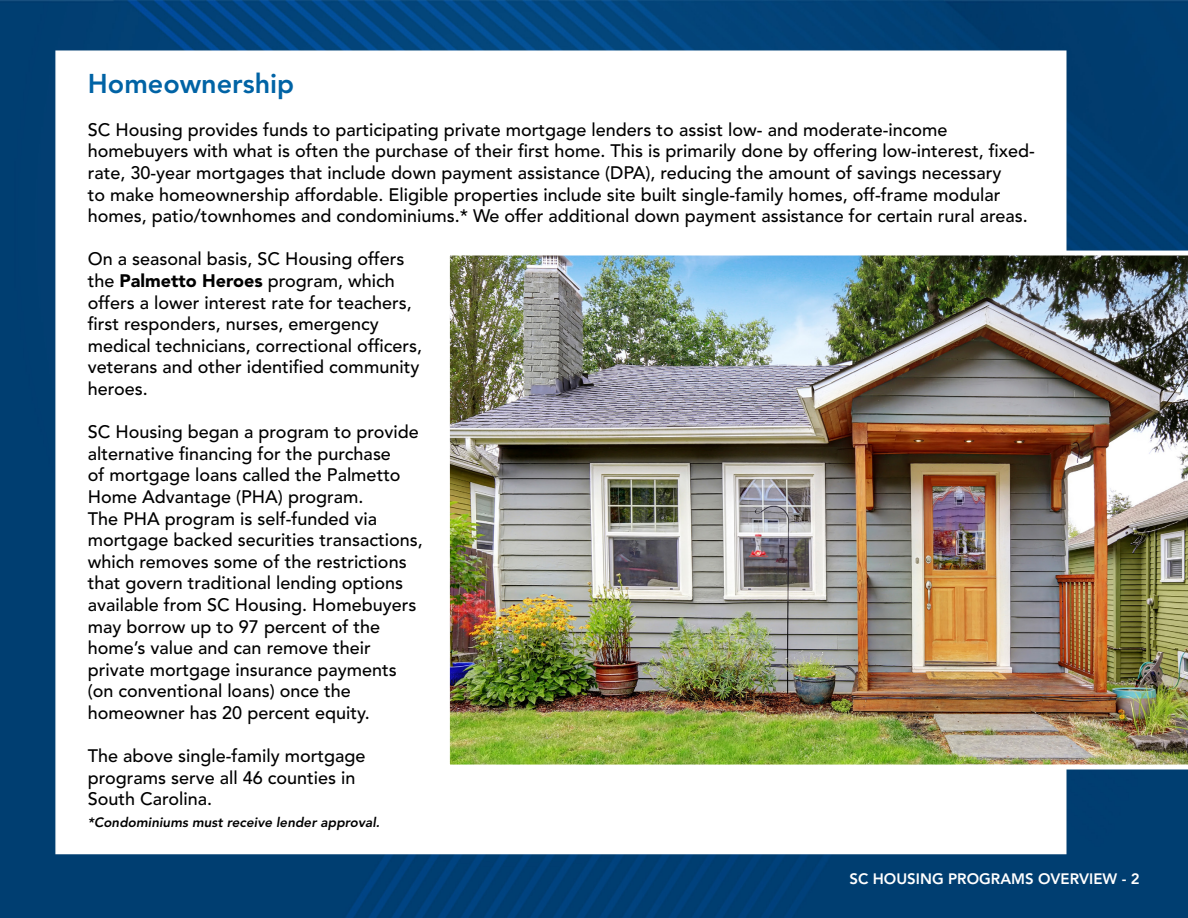
<style>
.page{position:relative;width:1188px;height:918px;background:#fff}
.page>*{position:absolute;margin:0;border:0;box-sizing:border-box;transform-origin:0 0}
.t1{font:800 27px "Avenir LT Std";color:#0063a5}
.t2{font:500 18px/21.6px "Avenir LT Std";color:#000}
.t3{font:800 15px "Avenir LT Std";color:#fff}
.t4{font:italic 800 13.5px "Avenir LT Std";color:#000}
.s1{font-weight:900}
</style>
<div class="page">
<img style="left:0;top:0;width:1188px;height:918px">
<div style="left:55px;top:50px;width:1011px;height:804px;background:#fff;border:2px solid #fff"></div>
<img style="left:449px;top:251px;width:739px;height:518px">
<h1 class="t1" style="left:88px;top:67px;width:208px">Homeownership</h1>
<p class="t2" style="left:88px;top:119px;width:948px">SC Housing provides funds to participating private mortgage lenders to assist low- and moderate-income homebuyers with what is often the purchase of their first home. This is primarily done by offering low-interest, fixed&shy;rate, 30-year mortgages that include down payment assistance (DPA), reducing the amount of savings necessary<br>to make homeownership affordable. Eligible properties include site built single-family homes, off-frame modular homes, patio/townhomes and condominiums.* We offer additional down payment assistance for certain rural areas.</p>
<p class="t2" style="left:88px;top:249px;width:336px">On a seasonal basis, SC Housing offers the <span class="s1">Palmetto Heroes</span> program, which offers a lower interest rate for teachers, first responders, nurses, emergency medical technicians, correctional officers, veterans and other identified community heroes.</p>
<p class="t2" style="left:88px;top:422px;width:337px">SC Housing began a program to provide alternative financing for the purchase<br>of mortgage loans called the Palmetto Home Advantage (PHA) program.<br>The PHA program is self-funded via mortgage backed securities transactions, which removes some of the restrictions that govern traditional lending options available from SC Housing. Homebuyers may borrow up to 97 percent of the home’s value and can remove their private mortgage insurance payments (on conventional loans) once the homeowner has 20 percent equity.</p>
<p class="t2" style="left:88px;top:746px;width:279px">The above single-family mortgage programs serve all 46 counties in<br>South Carolina.</p>
<p class="t4" style="left:88px;top:814px;width:294px">*Condominiums must receive lender approval.</p>
<p class="t3" style="left:850px;top:870px;width:292px">SC HOUSING PROGRAMS OVERVIEW - 2</p>
</div>
